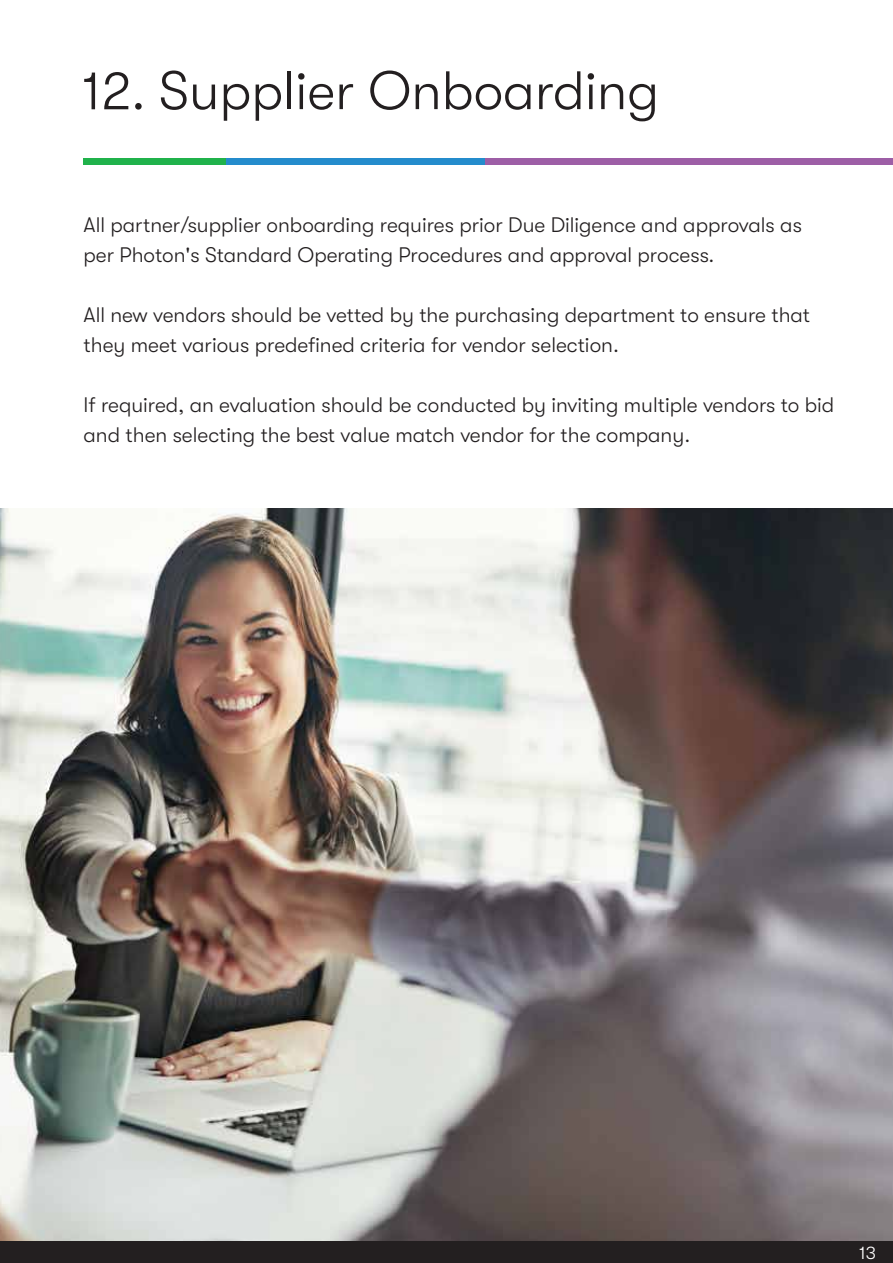
<style>
.page{position:relative;width:893px;height:1263px;background:#fff}
.page>*{position:absolute;margin:0;border:0;box-sizing:border-box;transform-origin:0 0}
.t1{font:300 54px "GT Walsheim";color:#231f20}
.t2{font:300 21px/30px "GT Walsheim";color:#231f20}
.t3{font:300 18px "GT Walsheim";color:#fff}
</style>
<div class="page">
<img style="left:0;top:508px;width:893px;height:733px">
<div style="left:83px;top:158px;width:164px;height:7px;background:#20b24b"></div>
<div style="left:227px;top:158px;width:258px;height:7px;background:#248ccc"></div>
<div style="left:485px;top:158px;width:408px;height:7px;background:#9d5ea6"></div>
<div style="left:0;top:1241px;width:893px;height:22px;background:#231f20"></div>
<h1 class="t1" style="left:82px;top:61px;width:578px">12. Supplier Onboarding</h1>
<p class="t2" style="left:84px;top:210px;width:720px">All partner/supplier onboarding requires prior Due Diligence and approvals as per Photon's Standard Operating Procedures and approval process.</p>
<p class="t2" style="left:84px;top:300px;width:728px">All new vendors should be vetted by the purchasing department to ensure that they meet various predefined criteria for vendor selection.</p>
<p class="t2" style="left:84px;top:390px;width:752px">If required, an evaluation should be conducted by inviting multiple vendors to bid and then selecting the best value match vendor for the company.</p>
<p class="t3" style="left:859px;top:1242px;width:18px">13</p>
</div>
